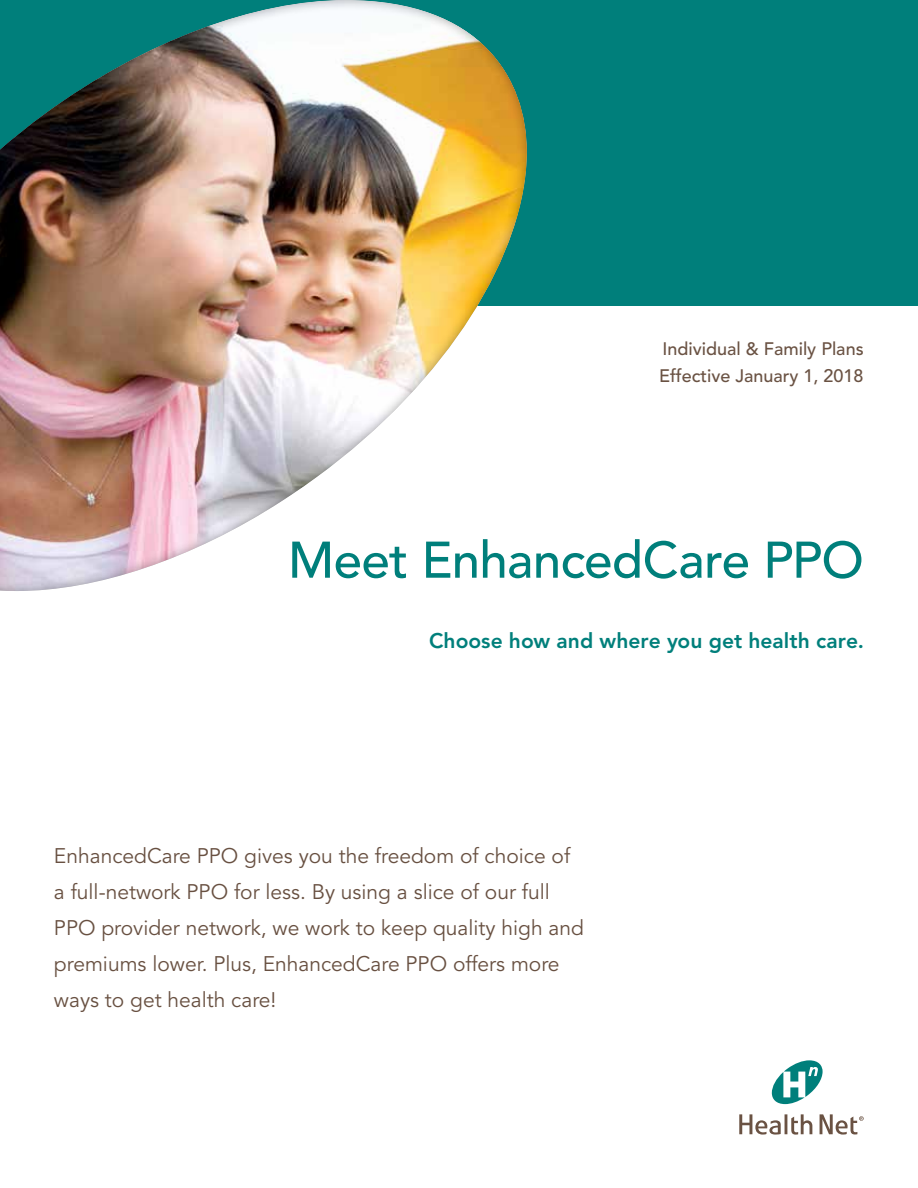
<style>
.page{position:relative;width:918px;height:1188px;background:#fff}
.page>*{position:absolute;margin:0;border:0;box-sizing:border-box;transform-origin:0 0}
.t1{font:500 51px "Avenir LT Std";letter-spacing:-.01em;color:#007f7b}
.t2{font:21px/36px "Avenir LT Std";color:#685041}
.t3{font:800 21px "Avenir LT Std";color:#007f7b}
.t4{font:500 18px/27px "Avenir LT Std";color:#6a5243}
</style>
<div class="page">
<div style="left:0;top:0;width:918px;height:305px;background:#007f7b"></div>
<svg style="left:739px;top:1114px;width:73px;height:21px"></svg>
<svg style="left:820px;top:1114px;width:44px;height:21px"></svg>
<svg style="left:772px;top:1060px;width:51px;height:44px"></svg>
<div style="left:0;top:0;width:528px;height:592px;background:#000;opacity:.4"></div>
<p class="t4" style="left:659px;top:336px;width:206px">Individual &amp; Family Plans<br>Effective January 1, 2018</p>
<h1 class="t1" style="left:288px;top:531px;width:577px">Meet EnhancedCare PPO</h1>
<p class="t3" style="left:429px;top:628px;width:436px">Choose how and where you get health care.</p>
<p class="t2" style="left:54px;top:839px;width:532px">EnhancedCare PPO gives you the freedom of choice of a full-network PPO for less. By using a slice of our full PPO provider network, we work to keep quality high and premiums lower. Plus, EnhancedCare PPO offers more ways to get health care!</p>
</div>
